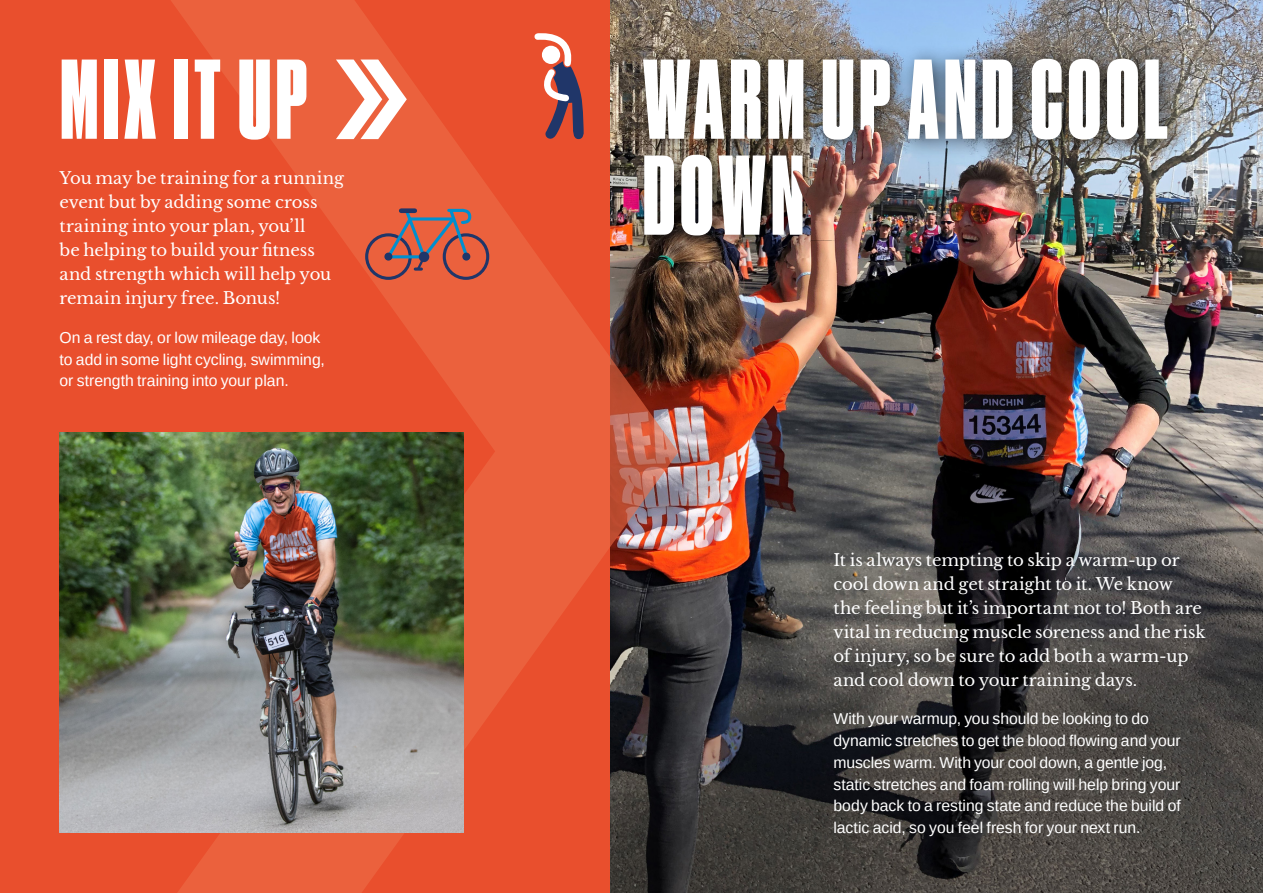
<style>
.page{position:relative;width:1263px;height:893px;background:#fff}
.page>*{position:absolute;margin:0;border:0;box-sizing:border-box;transform-origin:0 0}
.t1{font:106.5px/96px "Druk Condensed Super";letter-spacing:.05em;color:#fff}
.t2{font:16.5px/24px "Libre Baskerville";letter-spacing:-.005em;color:#fff}
.t3{font:15.75px/21.8px "Arimo";color:#fff}
</style>
<div class="page">
<img style="left:678px;top:0;width:585px;height:893px">
<div style="left:0;top:0;width:609px;height:893px;background:#e94f2d"></div>
<div style="left:628px;top:43px;width:561px;height:214px;background:#000;opacity:.7"></div>
<svg style="left:170px;top:0;width:508px;height:893px"></svg>
<div style="left:365px;top:233px;width:47px;height:47px;border:3px solid #203669;border-radius:50%"></div>
<div style="left:443px;top:233px;width:46px;height:47px;border:3px solid #203669;border-radius:50%"></div>
<svg style="left:383px;top:207px;width:87px;height:65px;background:#b26257"></svg>
<svg style="left:336px;top:60px;width:71px;height:79px;background:#f4af9d"></svg>
<img style="left:60px;top:433px;width:403px;height:400px">
<h1 class="t1" style="left:61px;top:50px;width:248px">MIX IT UP</h1>
<p class="t2" style="left:60px;top:166px;width:286px">You may be training for a running event but by adding some cross training into your plan, you’ll<br>be helping to build your fitness and strength which will help you remain injury free. Bonus!</p>
<p class="t3" style="left:60px;top:327px;width:267px">On a rest day, or low mileage day, look to add in some light cycling, swimming, or strength training into your plan.</p>
<h1 class="t1" style="left:643px;top:50px;width:526px">WARM UP AND COOL<br>DOWN</h1>
<p class="t2" style="left:833px;top:548px;width:374px">It is always tempting to skip a warm-up or cool down and get straight to it. We know<br>the feeling but it’s important not to! Both are vital in reducing muscle soreness and the risk of injury, so be sure to add both a warm-up and cool down to your training days.</p>
<p class="t3" style="left:833px;top:708px;width:349px">With your warmup, you should be looking to do dynamic stretches to get the blood flowing and your muscles warm. With your cool down, a gentle jog, static stretches and foam rolling will help bring your body back to a resting state and reduce the build of lactic acid, so you feel fresh for your next run.</p>
</div>
